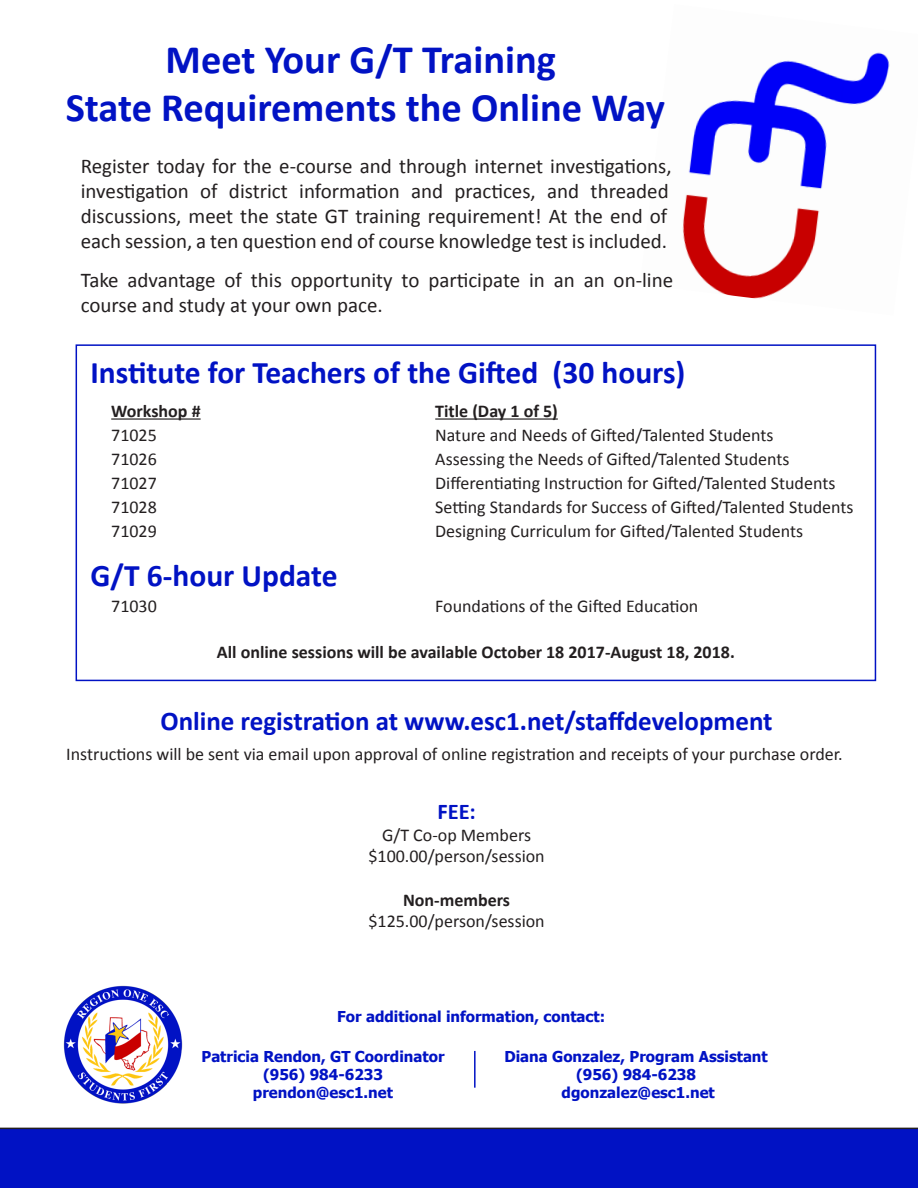
<style>
.page{position:relative;width:918px;height:1188px;background:#fff}
.page>*{position:absolute;margin:0;border:0;box-sizing:border-box;transform-origin:0 0}
.t1{font:700 40.5px "Calibri";color:#0112c4}
.t2{font:700 31.5px "Calibri";color:#0112c4}
.t3{font:700 27px "Calibri";color:#0112c4}
.t4{font:700 22.5px "Calibri";color:#0112c4}
.t5{font:21px/25.2px "Calibri";color:#231f20}
.t6{font:18px "Calibri";color:#231f20}
.t7{font:700 18px "Calibri";color:#231f20}
.t8{font:700 15px "Tahoma";color:#0112c4}
</style>
<div class="page">
<div style="left:76px;top:344px;width:800px;height:337px;border:2px solid #0112c4"></div>
<img style="left:682px;top:52px;width:208px;height:247px">
<hr style="left:474px;top:1051px;width:2px;height:37px;background:#0112c4">
<img style="left:63px;top:985px;width:120px;height:119px">
<hr style="left:111px;top:418px;width:90px;height:2px;background:#231f20">
<hr style="left:435px;top:418px;width:123px;height:2px;background:#231f20">
<div style="left:0;top:1128px;width:918px;height:60px;background:#0112c4"></div>
<p class="t1" style="left:166px;top:34px;width:392px">Meet Your G/T Training</p>
<p class="t1" style="left:66px;top:82px;width:601px">State Requirements the Online Way</p>
<p class="t5" style="left:81px;top:153px;width:592px">Register today for the e-course and through internet investigations, investigation of district information and practices, and threaded discussions, meet the state GT training requirement! At the end of each session, a ten question end of course knowledge test is included.</p>
<p class="t5" style="left:81px;top:268px;width:594px">Take advantage of this opportunity to participate in an an on-line course and study at your own pace.</p>
<p class="t2" style="left:91px;top:353px;width:596px">Institute for Teachers of the Gifted (30 hours)</p>
<p class="t7" style="left:111px;top:400px;width:91px">Workshop #</p>
<p class="t7" style="left:435px;top:400px;width:124px">Title (Day 1 of 5)</p>
<p class="t6" style="left:111px;top:424px;width:47px">71025</p>
<p class="t6" style="left:435px;top:424px;width:340px">Nature and Needs of Gifted/Talented Students</p>
<p class="t6" style="left:111px;top:448px;width:47px">71026</p>
<p class="t6" style="left:435px;top:448px;width:356px">Assessing the Needs of Gifted/Talented Students</p>
<p class="t6" style="left:111px;top:472px;width:47px">71027</p>
<p class="t6" style="left:435px;top:472px;width:402px">Differentiating Instruction for Gifted/Talented Students</p>
<p class="t6" style="left:111px;top:496px;width:47px">71028</p>
<p class="t6" style="left:435px;top:496px;width:420px">Setting Standards for Success of Gifted/Talented Students</p>
<p class="t6" style="left:111px;top:520px;width:47px">71029</p>
<p class="t6" style="left:435px;top:520px;width:370px">Designing Curriculum for Gifted/Talented Students</p>
<p class="t2" style="left:91px;top:555px;width:249px">G/T 6-hour Update</p>
<p class="t6" style="left:111px;top:594px;width:47px">71030</p>
<p class="t6" style="left:435px;top:594px;width:265px">Foundations of the Gifted Education</p>
<p class="t7" style="left:217px;top:641px;width:519px">All online sessions will be available October 18 2017-August 18, 2018.</p>
<p class="t3" style="left:160px;top:704px;width:614px">Online registration at www.esc1.net/staffdevelopment</p>
<p class="t6" style="left:66px;top:743px;width:778px">Instructions will be sent via email upon approval of online registration and receipts of your purchase order.</p>
<p class="t4" style="left:437px;top:797px;width:40px">FEE:</p>
<p class="t6" style="left:382px;top:823px;width:150px">G/T Co-op Members</p>
<p class="t6" style="left:368px;top:845px;width:178px">$100.00/person/session</p>
<p class="t7" style="left:403px;top:888px;width:109px">Non-members</p>
<p class="t6" style="left:368px;top:910px;width:178px">$125.00/person/session</p>
<p class="t8" style="left:337px;top:1006px;width:270px">For additional information, contact:</p>
<p class="t8" style="left:504px;top:1046px;width:265px">Diana Gonzalez, Program Assistant</p>
<p class="t8" style="left:576px;top:1064px;width:122px">(956) 984-6238</p>
<p class="t8" style="left:562px;top:1082px;width:155px">dgonzalez@esc1.net</p>
<p class="t8" style="left:201px;top:1046px;width:245px">Patricia Rendon, GT Coordinator</p>
<p class="t8" style="left:263px;top:1064px;width:122px">(956) 984-6233</p>
<p class="t8" style="left:253px;top:1082px;width:142px">prendon@esc1.net</p>
</div>
